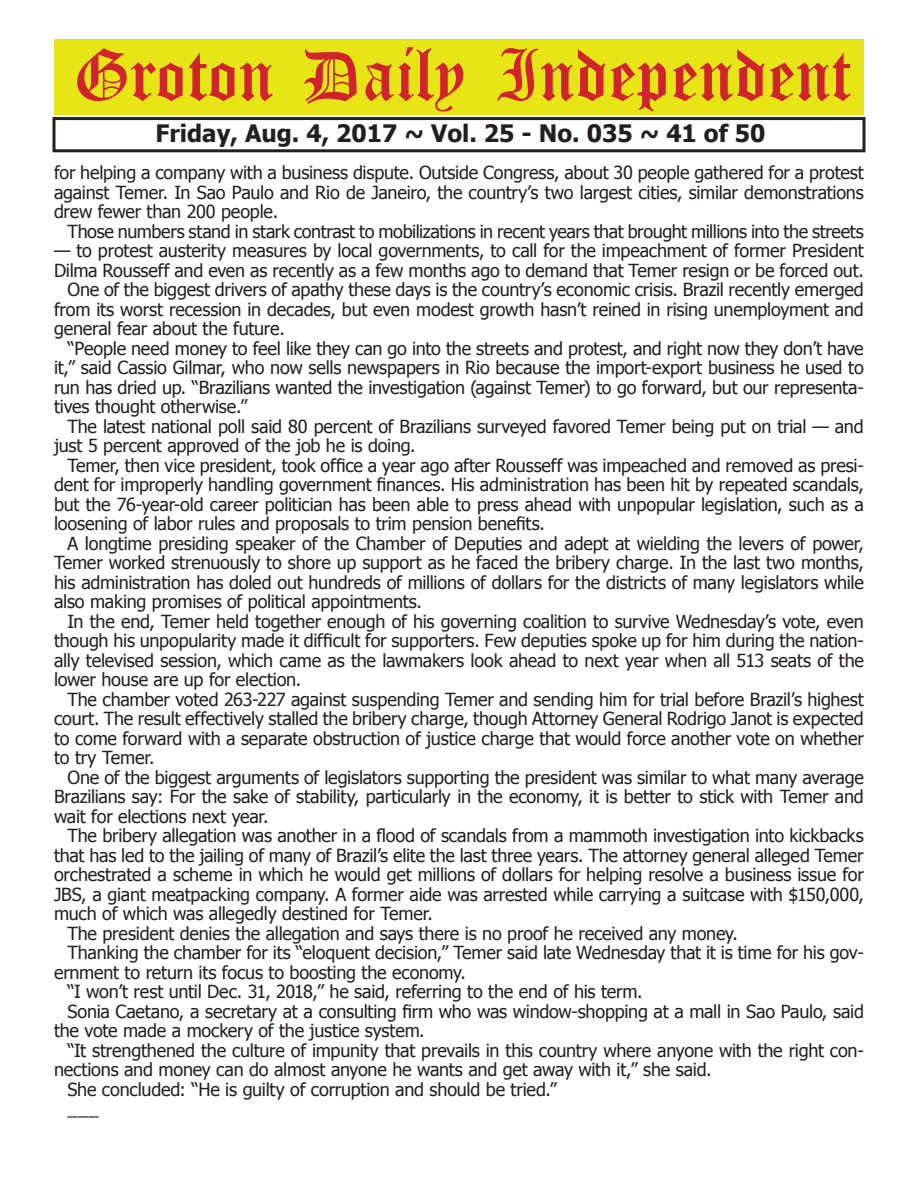
<style>
.page{position:relative;width:918px;height:1188px;background:#fff}
.page>*{position:absolute;margin:0;border:0;box-sizing:border-box;transform-origin:0 0}
.t1{font:54px "Old English Five";color:#d1232a}
.t2{font:700 24px "Tahoma";color:#231f20}
.t3{font:18px/19.5px "Tahoma";letter-spacing:-.01em;color:#231f20;text-align:justify}
</style>
<div class="page">
<div style="left:52px;top:117px;width:814px;height:35px;border:3px solid #231f20"></div>
<div style="left:54px;top:40px;width:810px;height:75px;background:#e7e515"></div>
<h1 class="t1" style="left:73px;top:50px;width:779px">Groton Daily Independent</h1>
<h2 class="t2" style="left:156px;top:116px;width:611px">Friday, Aug. 4, 2017 ~ Vol. 25 - No. 035 ~ 41 of 50</h2>
<p class="t3" style="left:54px;top:162px;width:811px">for helping a company with a business dispute. Outside Congress, about 30 people gathered for a protest against Temer. In Sao Paulo and Rio de Janeiro, the country’s two largest cities, similar demonstrations drew fewer than 200 people.</p>
<p class="t3" style="left:68px;top:221px;width:798px">Those numbers stand in stark contrast to mobilizations in recent years that brought millions into the streets</p>
<p class="t3" style="left:54px;top:240px;width:811px">— to protest austerity measures by local governments, to call for the impeachment of former President</p>
<p class="t3" style="left:54px;top:260px;width:812px">Dilma Rousseff and even as recently as a few months ago to demand that Temer resign or be forced out.</p>
<p class="t3" style="left:68px;top:279px;width:798px">One of the biggest drivers of apathy these days is the country’s economic crisis. Brazil recently emerged</p>
<p class="t3" style="left:54px;top:299px;width:811px">from its worst recession in decades, but even modest growth hasn’t reined in rising unemployment and</p>
<p class="t3" style="left:54px;top:318px;width:232px">general fear about the future.</p>
<p class="t3" style="left:68px;top:338px;width:798px">“People need money to feel like they can go into the streets and protest, and right now they don’t have</p>
<p class="t3" style="left:54px;top:357px;width:811px">it,” said Cassio Gilmar, who now sells newspapers in Rio because the import-export business he used to</p>
<p class="t3" style="left:54px;top:377px;width:812px">run has dried up. “Brazilians wanted the investigation (against Temer) to go forward, but our representa-</p>
<p class="t3" style="left:54px;top:396px;width:195px">tives thought otherwise.”</p>
<p class="t3" style="left:68px;top:416px;width:798px">The latest national poll said 80 percent of Brazilians surveyed favored Temer being put on trial — and</p>
<p class="t3" style="left:54px;top:435px;width:363px">just 5 percent approved of the job he is doing.</p>
<p class="t3" style="left:68px;top:455px;width:798px">Temer, then vice president, took office a year ago after Rousseff was impeached and removed as presi-</p>
<p class="t3" style="left:54px;top:474px;width:811px">dent for improperly handling government finances. His administration has been hit by repeated scandals,</p>
<p class="t3" style="left:54px;top:494px;width:811px">but the 76-year-old career politician has been able to press ahead with unpopular legislation, such as a</p>
<p class="t3" style="left:54px;top:513px;width:492px">loosening of labor rules and proposals to trim pension benefits.</p>
<p class="t3" style="left:68px;top:533px;width:798px">A longtime presiding speaker of the Chamber of Deputies and adept at wielding the levers of power,</p>
<p class="t3" style="left:54px;top:552px;width:811px">Temer worked strenuously to shore up support as he faced the bribery charge. In the last two months,</p>
<p class="t3" style="left:54px;top:572px;width:811px">his administration has doled out hundreds of millions of dollars for the districts of many legislators while</p>
<p class="t3" style="left:54px;top:591px;width:370px">also making promises of political appointments.</p>
<p class="t3" style="left:68px;top:611px;width:798px">In the end, Temer held together enough of his governing coalition to survive Wednesday’s vote, even</p>
<p class="t3" style="left:54px;top:630px;width:812px">though his unpopularity made it difficult for supporters. Few deputies spoke up for him during the nation-</p>
<p class="t3" style="left:54px;top:650px;width:812px">ally televised session, which came as the lawmakers look ahead to next year when all 513 seats of the</p>
<p class="t3" style="left:54px;top:669px;width:249px">lower house are up for election.</p>
<p class="t3" style="left:68px;top:689px;width:798px">The chamber voted 263-227 against suspending Temer and sending him for trial before Brazil’s highest</p>
<p class="t3" style="left:54px;top:708px;width:811px">court. The result effectively stalled the bribery charge, though Attorney General Rodrigo Janot is expected</p>
<p class="t3" style="left:54px;top:728px;width:811px">to come forward with a separate obstruction of justice charge that would force another vote on whether</p>
<p class="t3" style="left:54px;top:747px;width:102px">to try Temer.</p>
<p class="t3" style="left:68px;top:766px;width:798px">One of the biggest arguments of legislators supporting the president was similar to what many average</p>
<p class="t3" style="left:54px;top:786px;width:811px">Brazilians say: For the sake of stability, particularly in the economy, it is better to stick with Temer and</p>
<p class="t3" style="left:54px;top:805px;width:216px">wait for elections next year.</p>
<p class="t3" style="left:68px;top:825px;width:798px">The bribery allegation was another in a flood of scandals from a mammoth investigation into kickbacks</p>
<p class="t3" style="left:54px;top:844px;width:811px">that has led to the jailing of many of Brazil’s elite the last three years. The attorney general alleged Temer</p>
<p class="t3" style="left:54px;top:864px;width:811px">orchestrated a scheme in which he would get millions of dollars for helping resolve a business issue for</p>
<p class="t3" style="left:54px;top:883px;width:811px">JBS, a giant meatpacking company. A former aide was arrested while carrying a suitcase with $150,000,</p>
<p class="t3" style="left:54px;top:903px;width:380px">much of which was allegedly destined for Temer.</p>
<p class="t3" style="left:68px;top:922px;width:672px">The president denies the allegation and says there is no proof he received any money.</p>
<p class="t3" style="left:68px;top:942px;width:798px">Thanking the chamber for its “eloquent decision,” Temer said late Wednesday that it is time for his gov-</p>
<p class="t3" style="left:54px;top:961px;width:414px">ernment to return its focus to boosting the economy.</p>
<p class="t3" style="left:68px;top:981px;width:576px">“I won’t rest until Dec. 31, 2018,” he said, referring to the end of his term.</p>
<p class="t3" style="left:68px;top:1000px;width:798px">Sonia Caetano, a secretary at a consulting firm who was window-shopping at a mall in Sao Paulo, said</p>
<p class="t3" style="left:54px;top:1020px;width:372px">the vote made a mockery of the justice system.</p>
<p class="t3" style="left:68px;top:1039px;width:798px">“It strengthened the culture of impunity that prevails in this country where anyone with the right con-</p>
<p class="t3" style="left:54px;top:1059px;width:659px">nections and money can do almost anyone he wants and get away with it,” she said.</p>
<p class="t3" style="left:68px;top:1078px;width:491px">She concluded: “He is guilty of corruption and should be tried.”</p>
<p class="t3" style="left:68px;top:1098px;width:33px">___</p>
</div>
